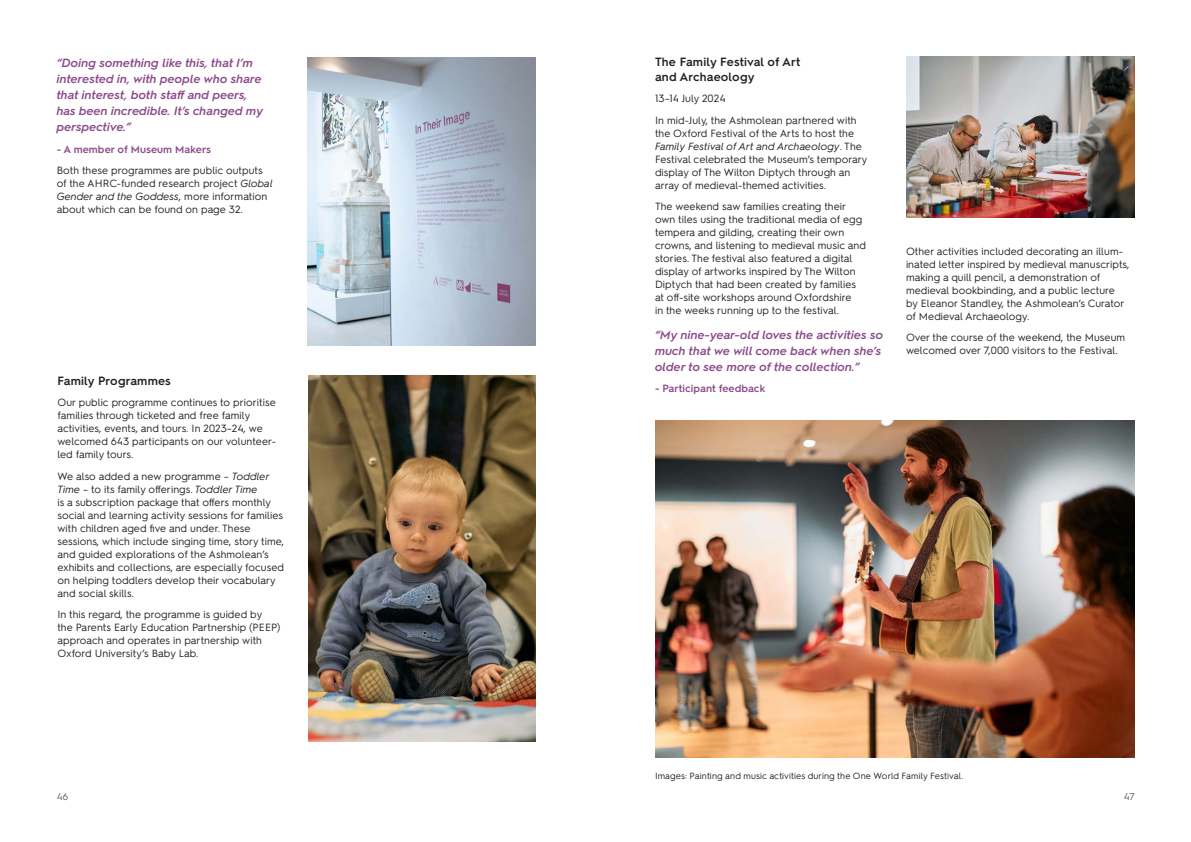
<style>
.page{position:relative;width:1191px;height:842px;background:#fff}
.page>*{position:absolute;margin:0;border:0;box-sizing:border-box;transform-origin:0 0}
.body{font:italic 600 12px/16px "Hurme Geometric Sans 2";letter-spacing:.005em;color:#8c4a8a}
.heading_2{font:600 12px/14.5px "Hurme Geometric Sans 2";letter-spacing:.015em;color:#231f20}
.body-2{font:10.5px/13px "Hurme Geometric Sans 2";letter-spacing:.005em;color:#231f20}
.body-3{font:600 10.5px "Hurme Geometric Sans 2";letter-spacing:.005em;color:#8c4a8a}
.t1{font:10px "Hurme Geometric Sans 2";color:#636366}
.B_Body_Copy{font:9px "Hurme Geometric Sans 2";letter-spacing:.01em;color:#231f20}
.s1{font-style:italic}
</style>
<div class="page">
<img style="left:308px;top:375px;width:228px;height:367px">
<img style="left:308px;top:57px;width:228px;height:289px">
<img style="left:655px;top:421px;width:479px;height:336px">
<img style="left:906px;top:57px;width:228px;height:161px">
<p class="body" style="left:57px;top:54px;width:208px">“Doing something like this, that I’m interested in, with people who share that interest, both staff and peers, has been incredible. It’s changed my perspective.”</p>
<p class="body-3" style="left:57px;top:142px;width:156px">- A member of Museum Makers</p>
<p class="body-2" style="left:57px;top:163px;width:218px">Both these programmes are public outputs of the AHRC-funded research project <span class="s1">Global Gender and the Goddess</span>, more information about which can be found on page 32.</p>
<p class="heading_2" style="left:57px;top:372px;width:115px">Family Programmes</p>
<p class="body-2" style="left:57px;top:395px;width:220px">Our public programme continues to prioritise families through ticketed and free family activities, events, and tours. In 2023–24, we welcomed 643 participants on our volunteer&shy;led family tours.</p>
<p class="body-2" style="left:57px;top:469px;width:228px">We also added a new programme – <span class="s1">Toddler Time</span> – to its family offerings. <span class="s1">Toddler Time<br></span>is a subscription package that offers monthly social and learning activity sessions for families with children aged five and under. These sessions, which include singing time, story time, and guided explorations of the Ashmolean’s exhibits and collections, are especially focused on helping toddlers develop their vocabulary and social skills.</p>
<p class="body-2" style="left:57px;top:607px;width:225px">In this regard, the programme is guided by<br>the Parents Early Education Partnership (PEEP) approach and operates in partnership with Oxford University’s Baby Lab.</p>
<p class="heading_2" style="left:655px;top:54px;width:147px">The Family Festival of Art and Archaeology</p>
<p class="body-2" style="left:655px;top:92px;width:72px">13–14 July 2024</p>
<p class="body-2" style="left:655px;top:113px;width:214px">In mid-July, the Ashmolean partnered with the Oxford Festival of the Arts to host the <span class="s1">Family Festival of Art and Archaeology</span>. The Festival celebrated the Museum’s temporary display of The Wilton Diptych through an array of medieval-themed activities.</p>
<p class="body-2" style="left:655px;top:200px;width:212px">The weekend saw families creating their own tiles using the traditional media of egg tempera and gilding, creating their own crowns, and listening to medieval music and stories. The festival also featured a digital display of artworks inspired by The Wilton Diptych that had been created by families at off-site workshops around Oxfordshire<br>in the weeks running up to the festival.</p>
<p class="body" style="left:655px;top:326px;width:230px">“My nine-year-old loves the activities so much that we will come back when she’s older to see more of the collection.”</p>
<p class="body-3" style="left:655px;top:381px;width:112px">- Participant feedback</p>
<p class="body-2" style="left:906px;top:244px;width:225px">Other activities included decorating an illum&shy;inated letter inspired by medieval manuscripts, making a quill pencil, a demonstration of medieval bookbinding, and a public lecture by Eleanor Standley, the Ashmolean’s Curator of Medieval Archaeology.</p>
<p class="body-2" style="left:906px;top:330px;width:221px">Over the course of the weekend, the Museum welcomed over 7,000 visitors to the Festival.</p>
<p class="B_Body_Copy" style="left:655px;top:769px;width:310px">Images: Painting and music activities during the One World Family Festival.</p>
<p class="t1" style="left:57px;top:789px;width:13px">46</p>
<p class="t1" style="left:1123px;top:789px;width:13px">47</p>
</div>
